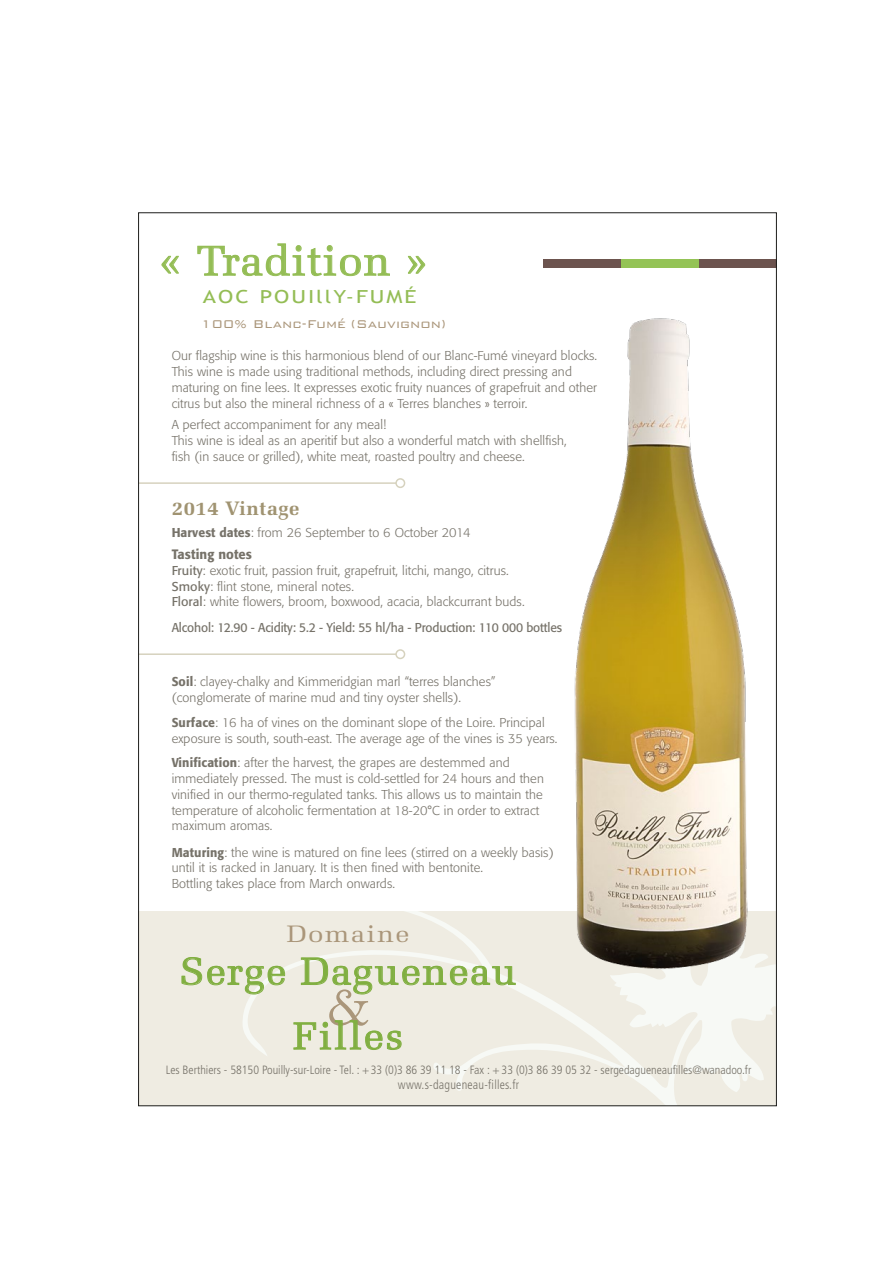
<style>
.page{position:relative;width:893px;height:1263px;background:#fff}
.page>*{position:absolute;margin:0;border:0;box-sizing:border-box;transform-origin:0 0}
.t1{font:300 52.95px "Minister";color:#aa967a}
.t2{font:42px "Melior";letter-spacing:.02em;color:#94bd55;scale:1.05 1}
.t3{font:38.25px/64.7px "Melior";letter-spacing:.04em;color:#81af41;text-align:center;scale:1.05 1}
.t4{font:23.85px "Melior";letter-spacing:.05em;color:#aa967a;scale:1.17 1}
.t5{font:700 19.5px "Melior";letter-spacing:.02em;color:#a09371;scale:1.05 1}
.t6{font:18px "Trebuchet MS";letter-spacing:.09em;color:#94bd55;scale:1.25 1}
.t7{font:300 15px "Bank Gothic BT";color:#aa967a}
.t8{font:500 13.5px "Formata";letter-spacing:.01em;color:#767269;scale:.95 1}
.t9{font:300 12.75px/15.8px "Formata";letter-spacing:.01em;color:#767269}
.t10{font:300 12.75px/15.8px "Formata";letter-spacing:.01em;color:#767269;scale:.95 1}
.t11{font:12.75px "Formata";letter-spacing:-.01em;color:#767269;scale:.95 1}
.t12{font:300 condensed 12.75px "Frutiger";letter-spacing:.02em;color:#767269;scale:.95 1}
.t13{font:300 condensed 12px "Frutiger";color:#767269}
.s1{font-weight:500}
.s2{font-weight:400}
</style>
<div class="page">
<div style="left:139px;top:912px;width:637px;height:194px;background:#efece2"></div>
<svg style="left:243px;top:912px;width:434px;height:192px"></svg>
<svg style="left:610px;top:954px;width:164px;height:138px"></svg>
<svg style="left:182px;top:957px;width:103px;height:37px"></svg>
<svg style="left:301px;top:958px;width:215px;height:36px"></svg>
<svg style="left:294px;top:1020px;width:107px;height:30px"></svg>
<hr style="left:139px;top:482px;width:257px;height:2px;background:#d6d2be">
<div style="left:395px;top:478px;width:10px;height:10px;border:2px solid #d6d2be;border-radius:50%"></div>
<hr style="left:139px;top:653px;width:257px;height:2px;background:#d6d2be">
<div style="left:395px;top:649px;width:10px;height:10px;border:2px solid #d6d2be;border-radius:50%"></div>
<svg style="left:162px;top:256px;width:17px;height:17px"></svg>
<svg style="left:198px;top:244px;width:192px;height:32px"></svg>
<svg style="left:408px;top:256px;width:17px;height:18px"></svg>
<div style="left:699px;top:259px;width:77px;height:8px;background:#6c534e"></div>
<div style="left:544px;top:259px;width:77px;height:8px;background:#6c534e"></div>
<div style="left:621px;top:259px;width:78px;height:8px;background:#94c356"></div>
<img style="left:562px;top:318px;width:198px;height:660px">
<h2 class="t2" style="left:158px;top:235px;width:260px">« Tradition »</h2>
<h3 class="t6" style="left:203px;top:286px;width:172px">AOC POUIllY-FUMÉ</h3>
<p class="t7" style="left:201px;top:316px;width:247px">100% Blanc-Fumé (Sauvignon)</p>
<p class="t9" style="left:172px;top:348px;width:427px">Our flagship wine is this harmonious blend of our Blanc-Fumé vineyard blocks.<br>This wine is made using traditional methods, including direct pressing and maturing on fine lees. It expresses exotic fruity nuances of grapefruit and other citrus but also the mineral richness of a « Terres blanches » terroir.</p>
<p class="t9" style="left:172px;top:417px;width:397px">A perfect accompaniment for any meal!<br>This wine is ideal as an aperitif but also a wonderful match with shellfish, fish (in sauce or grilled), white meat, roasted poultry and cheese.</p>
<h3 class="t5" style="left:172px;top:496px;width:123px">2014 Vintage</h3>
<p class="t10" style="left:172px;top:525px;width:316px"><span class="s1">Harvest dates</span>: from 26 September to 6 October 2014</p>
<p class="t8" style="left:172px;top:546px;width:86px">Tasting notes</p>
<p class="t9" style="left:172px;top:563px;width:354px"><span class="s2">Fruity</span>: exotic fruit, passion fruit, grapefruit, litchi, mango, citrus.<br><span class="s2">Smoky</span>: flint stone, mineral notes.<br><span class="s2">Floral</span>: white flowers, broom, boxwood, acacia, blackcurrant buds.</p>
<p class="t11" style="left:172px;top:620px;width:413px">Alcohol: 12.90 - Acidity: 5.2 - Yield: 55 hl/ha - Production: 110 000 bottles</p>
<p class="t10" style="left:172px;top:674px;width:342px"><span class="s1">Soil</span>: clayey-chalky and Kimmeridgian marl “terres blanches” (conglomerate of marine mud and tiny oyster shells).</p>
<p class="t10" style="left:172px;top:715px;width:408px"><span class="s1">Surface</span>: 16 ha of vines on the dominant slope of the Loire. Principal exposure is south, south-east. The average age of the vines is 35 years.</p>
<p class="t9" style="left:172px;top:755px;width:374px"><span class="s1">Vinification</span>: after the harvest, the grapes are destemmed and immediately pressed. The must is cold-settled for 24 hours and then vinified in our thermo-regulated tanks. This allows us to maintain the temperature of alcoholic fermentation at 18-20°C in order to extract maximum aromas.</p>
<p class="t9" style="left:172px;top:844px;width:383px"><span class="s1">Maturing</span>: the wine is matured on fine lees (stirred on a weekly basis) until it is racked in January. It is then fined with bentonite.<br>Bottling takes place from March onwards.</p>
<h3 class="t4" style="left:287px;top:919px;width:106px">Domaine</h3>
<h3 class="t3" style="left:180px;top:939px;width:322px">Serge Dagueneau<br>Filles</h3>
<h1 class="t1" style="left:327px;top:974px;width:45px">&amp;</h1>
<p class="t13" style="left:166px;top:1063px;width:587px">Les Berthiers - 58150 Pouilly-sur-Loire - Tel. : +33 (0)3 86 39 11 18 - Fax : + 33 (0)3 86 39 05 32 - sergedagueneaufilles@wanadoo.fr</p>
<p class="t12" style="left:398px;top:1078px;width:129px">www.s-dagueneau-filles.fr</p>
</div>
